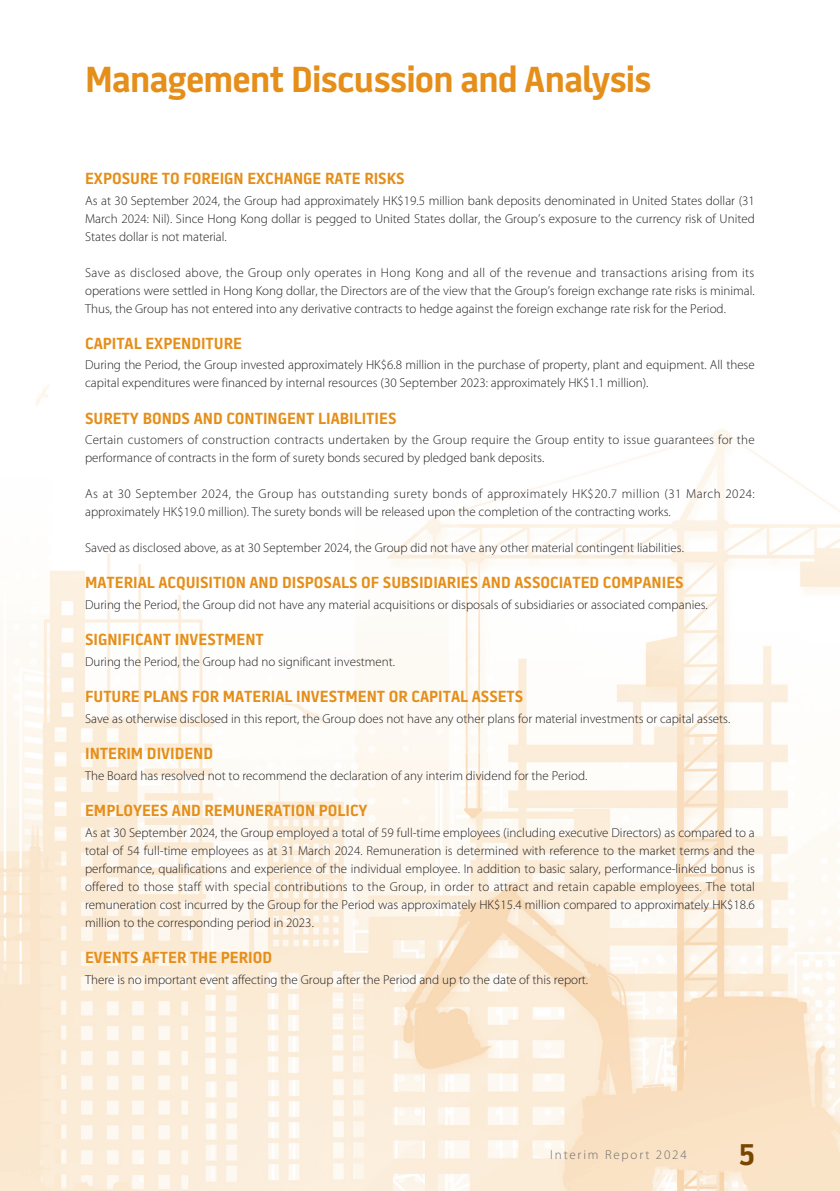
<style>
.page{position:relative;width:840px;height:1191px;background:#fff}
.page>*{position:absolute;margin:0;border:0;box-sizing:border-box;transform-origin:0 0}
.t1{font:700 36px "Battersea";letter-spacing:-.02em;color:#e58e19}
.t2{font:700 30px "Battersea";color:#774700}
._01_H1{font:700 16px "Battersea";color:#e58e19}
._00_txt{font:300 13px/18px "Myriad Pro";color:#231f20;text-align:justify}
.t3{font:300 13px "Myriad Pro";letter-spacing:.14em;color:#6c6d70}
</style>
<div class="page">
<img style="left:0;top:385px;width:839px;height:806px">
<h1 class="t1" style="left:85px;top:58px;width:567px">Management Discussion and Analysis</h1>
<p class="_01_H1" style="left:85px;top:168px;width:321px">EXPOSURE TO FOREIGN EXCHANGE RATE RISKS</p>
<p class="_00_txt" style="left:85px;top:191px;width:670px">As at 30 September 2024, the Group had approximately HK$19.5 million bank deposits denominated in United States dollar (31<br>March 2024: Nil). Since Hong Kong dollar is pegged to United States dollar, the Group’s exposure to the currency risk of United States dollar is not material.</p>
<p class="_00_txt" style="left:85px;top:263px;width:671px">Save as disclosed above, the Group only operates in Hong Kong and all of the revenue and transactions arising from its operations were settled in Hong Kong dollar, the Directors are of the view that the Group’s foreign exchange rate risks is minimal.<br>Thus, the Group has not entered into any derivative contracts to hedge against the foreign exchange rate risk for the Period.</p>
<p class="_01_H1" style="left:85px;top:333px;width:158px">CAPITAL EXPENDITURE</p>
<p class="_00_txt" style="left:85px;top:356px;width:670px">During the Period, the Group invested approximately HK$6.8 million in the purchase of property, plant and equipment. All these capital expenditures were financed by internal resources (30 September 2023: approximately HK$1.1 million).</p>
<p class="_01_H1" style="left:85px;top:408px;width:313px">SURETY BONDS AND CONTINGENT LIABILITIES</p>
<p class="_00_txt" style="left:85px;top:431px;width:670px">Certain customers of construction contracts undertaken by the Group require the Group entity to issue guarantees for the performance of contracts in the form of surety bonds secured by pledged bank deposits.</p>
<p class="_00_txt" style="left:85px;top:485px;width:670px">As at 30 September 2024, the Group has outstanding surety bonds of approximately HK$20.7 million (31 March 2024: approximately HK$19.0 million). The surety bonds will be released upon the completion of the contracting works.</p>
<p class="_00_txt" style="left:85px;top:539px;width:600px">Saved as disclosed above, as at 30 September 2024, the Group did not have any other material contingent liabilities.</p>
<p class="_01_H1" style="left:85px;top:573px;width:599px">MATERIAL ACQUISITION AND DISPOSALS OF SUBSIDIARIES AND ASSOCIATED COMPANIES</p>
<p class="_00_txt" style="left:85px;top:596px;width:624px">During the Period, the Group did not have any material acquisitions or disposals of subsidiaries or associated companies.</p>
<p class="_01_H1" style="left:85px;top:630px;width:180px">SIGNIFICANT INVESTMENT</p>
<p class="_00_txt" style="left:85px;top:652px;width:311px">During the Period, the Group had no significant investment.</p>
<p class="_01_H1" style="left:85px;top:686px;width:439px">FUTURE PLANS FOR MATERIAL INVESTMENT OR CAPITAL ASSETS</p>
<p class="_00_txt" style="left:85px;top:709px;width:646px">Save as otherwise disclosed in this report, the Group does not have any other plans for material investments or capital assets.</p>
<p class="_01_H1" style="left:85px;top:743px;width:129px">INTERIM DIVIDEND</p>
<p class="_00_txt" style="left:85px;top:766px;width:503px">The Board has resolved not to recommend the declaration of any interim dividend for the Period.</p>
<p class="_01_H1" style="left:85px;top:800px;width:284px">EMPLOYEES AND REMUNERATION POLICY</p>
<p class="_00_txt" style="left:85px;top:823px;width:671px">As at 30 September 2024, the Group employed a total of 59 full-time employees (including executive Directors) as compared to a total of 54 full-time employees as at 31 March 2024. Remuneration is determined with reference to the market terms and the performance, qualifications and experience of the individual employee. In addition to basic salary, performance-linked bonus is offered to those staff with special contributions to the Group, in order to attract and retain capable employees. The total remuneration cost incurred by the Group for the Period was approximately HK$15.4 million compared to approximately HK$18.6 million to the corresponding period in 2023.</p>
<p class="_01_H1" style="left:85px;top:947px;width:188px">EVENTS AFTER THE PERIOD</p>
<p class="_00_txt" style="left:85px;top:970px;width:504px">There is no important event affecting the Group after the Period and up to the date of this report.</p>
<p class="t3" style="left:549px;top:1147px;width:138px">Interim Report 2024</p>
<h2 class="t2" style="left:737px;top:1136px;width:18px">5</h2>
</div>
